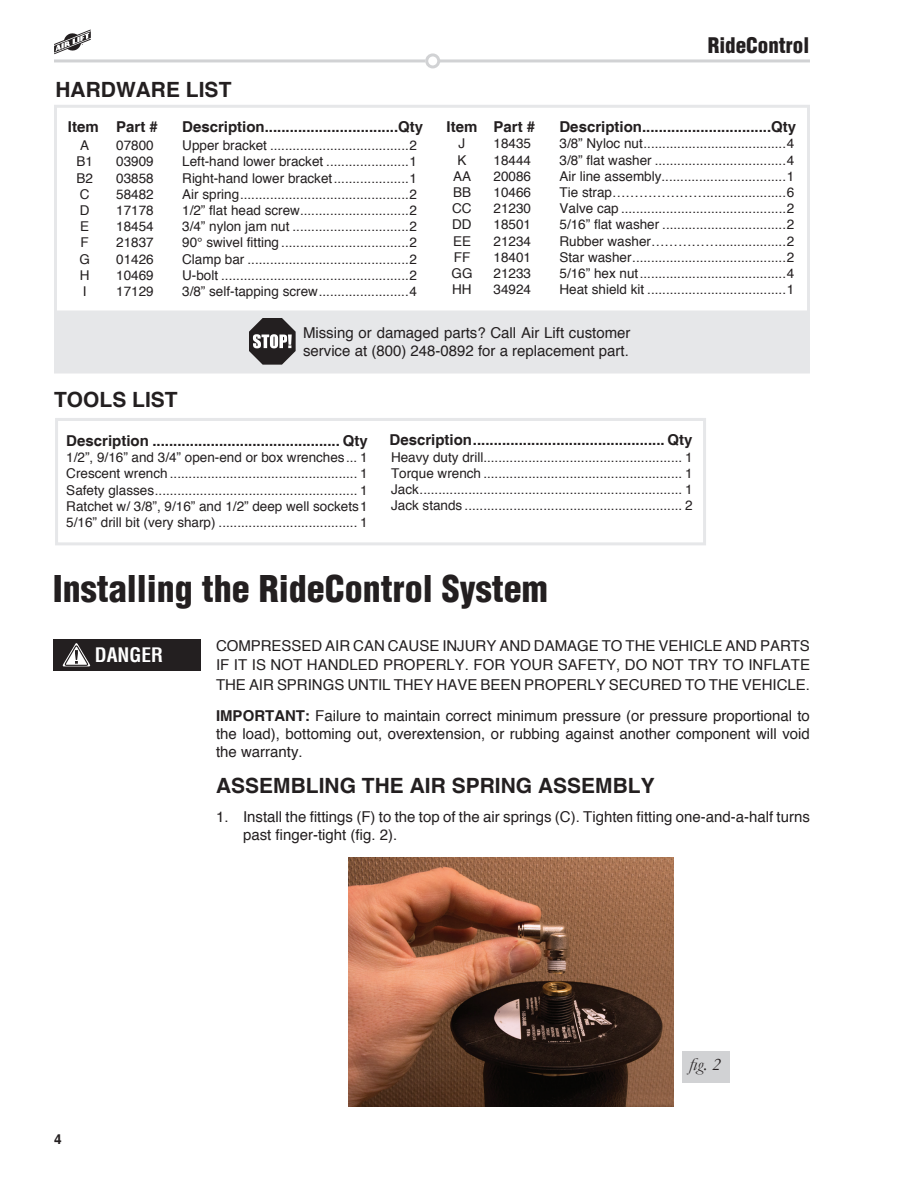
<style>
.page{position:relative;width:918px;height:1188px;background:#fff}
.page>*{position:absolute;margin:0;border:0;box-sizing:border-box;transform-origin:0 0}
.t1{font:900 condensed 36px "Helvetica";color:#231f20}
.t2{font:700 21px "Helvetica";color:#231f20}
.t3{font:900 condensed 21px "Helvetica";color:#231f20}
.t4{font:700 condensed 19.5px "Helvetica";color:#fff}
.t5{font:italic 18px "Garamond";color:#231f20}
.t6{font:15px/18px "Helvetica";color:#231f20}
.t7{font:700 15px "Helvetica";color:#231f20}
.t8{font:13.5px/16.2px "Helvetica";color:#231f20;text-align:justify}
.t9{font:700 13.5px "Helvetica";color:#231f20}
.s1{font-weight:700}
</style>
<div class="page">
<hr style="left:439px;top:59px;width:371px;height:3px;background:#d1d2d4">
<div style="left:425px;top:53px;width:15px;height:15px;border:3px solid #d1d2d4;border-radius:50%"></div>
<hr style="left:54px;top:59px;width:371px;height:3px;background:#d1d2d4">
<svg style="left:54px;top:30px;width:37px;height:24px"></svg>
<div style="left:55px;top:418px;width:651px;height:127px;border:3px solid #e6e7e9"></div>
<div style="left:54px;top:105px;width:756px;height:211px;border:3px solid #e6e7e9"></div>
<div style="left:54px;top:310px;width:756px;height:64px;background:#e6e7e9;border:2px solid #e6e7e9"></div>
<div style="left:683px;top:1052px;width:47px;height:31px;background:#d1d2d4"></div>
<div style="left:53px;top:639px;width:148px;height:31px;background:#231f20"></div>
<svg style="left:62px;top:643px;width:29px;height:24px"></svg>
<svg style="left:249px;top:318px;width:47px;height:47px"></svg>
<img style="left:349px;top:858px;width:325px;height:248px">
<h2 class="t2" style="left:55px;top:77px;width:178px">HARDWARE LIST</h2>
<p class="t7" style="left:68px;top:118px;width:92px">Item Part #</p>
<p class="t7" style="left:182px;top:118px;width:88px">Description................................</p>
<p class="t7" style="left:398px;top:118px;width:27px">Qty</p>
<p class="t8" style="left:80px;top:137px;width:11px">A</p>
<p class="t8" style="left:116px;top:137px;width:39px">07800</p>
<p class="t8" style="left:182px;top:137px;width:236px">Upper bracket .....................................2</p>
<p class="t8" style="left:76px;top:153px;width:18px">B1</p>
<p class="t8" style="left:116px;top:153px;width:39px">03909</p>
<p class="t8" style="left:182px;top:153px;width:236px">Left-hand lower bracket ......................1</p>
<p class="t8" style="left:76px;top:169px;width:18px">B2</p>
<p class="t8" style="left:116px;top:169px;width:39px">03858</p>
<p class="t8" style="left:182px;top:169px;width:236px">Right-hand lower bracket....................1</p>
<p class="t8" style="left:80px;top:186px;width:11px">C</p>
<p class="t8" style="left:116px;top:186px;width:39px">58482</p>
<p class="t8" style="left:182px;top:186px;width:236px">Air spring.............................................2</p>
<p class="t8" style="left:80px;top:202px;width:11px">D</p>
<p class="t8" style="left:116px;top:202px;width:39px">17178</p>
<p class="t8" style="left:182px;top:202px;width:236px">1/2” flat head screw.............................2</p>
<p class="t8" style="left:80px;top:218px;width:11px">E</p>
<p class="t8" style="left:116px;top:218px;width:39px">18454</p>
<p class="t8" style="left:182px;top:218px;width:236px">3/4” nylon jam nut ...............................2</p>
<p class="t8" style="left:81px;top:234px;width:10px">F</p>
<p class="t8" style="left:116px;top:234px;width:39px">21837</p>
<p class="t8" style="left:182px;top:234px;width:236px">90° swivel fitting ..................................2</p>
<p class="t8" style="left:79px;top:250px;width:12px">G</p>
<p class="t8" style="left:116px;top:250px;width:39px">01426</p>
<p class="t8" style="left:182px;top:250px;width:236px">Clamp bar ...........................................2</p>
<p class="t8" style="left:80px;top:267px;width:11px">H</p>
<p class="t8" style="left:116px;top:267px;width:39px">10469</p>
<p class="t8" style="left:182px;top:267px;width:236px">U-bolt ..................................................2</p>
<p class="t8" style="left:83px;top:283px;width:5px">I</p>
<p class="t8" style="left:116px;top:283px;width:39px">17129</p>
<p class="t8" style="left:182px;top:283px;width:236px">3/8” self-tapping screw........................4</p>
<h2 class="t3" style="left:708px;top:32px;width:103px">RideControl</h2>
<p class="t7" style="left:447px;top:118px;width:90px">Item Part #</p>
<p class="t7" style="left:559px;top:118px;width:88px">Description...............................</p>
<p class="t7" style="left:771px;top:118px;width:27px">Qty</p>
<p class="t8" style="left:459px;top:135px;width:8px">J</p>
<p class="t8" style="left:494px;top:135px;width:39px">18435</p>
<p class="t8" style="left:560px;top:135px;width:236px">3/8” Nyloc nut......................................4</p>
<p class="t8" style="left:457px;top:151px;width:11px">K</p>
<p class="t8" style="left:494px;top:151px;width:39px">18444</p>
<p class="t8" style="left:560px;top:151px;width:236px">3/8” flat washer ...................................4</p>
<p class="t8" style="left:453px;top:168px;width:20px">AA</p>
<p class="t8" style="left:494px;top:168px;width:39px">20086</p>
<p class="t8" style="left:560px;top:168px;width:236px">Air line assembly.................................1</p>
<p class="t8" style="left:453px;top:184px;width:20px">BB</p>
<p class="t8" style="left:494px;top:184px;width:39px">10466</p>
<p class="t8" style="left:560px;top:184px;width:236px">Tie strap………………….....................6</p>
<p class="t8" style="left:452px;top:200px;width:21px">CC</p>
<p class="t8" style="left:494px;top:200px;width:39px">21230</p>
<p class="t8" style="left:560px;top:200px;width:236px">Valve cap ............................................2</p>
<p class="t8" style="left:452px;top:216px;width:21px">DD</p>
<p class="t8" style="left:494px;top:216px;width:39px">18501</p>
<p class="t8" style="left:560px;top:216px;width:236px">5/16” flat washer .................................2</p>
<p class="t8" style="left:453px;top:232px;width:20px">EE</p>
<p class="t8" style="left:494px;top:232px;width:39px">21234</p>
<p class="t8" style="left:560px;top:232px;width:236px">Rubber washer……………..................2</p>
<p class="t8" style="left:454px;top:249px;width:18px">FF</p>
<p class="t8" style="left:494px;top:249px;width:39px">18401</p>
<p class="t8" style="left:560px;top:249px;width:236px">Star washer.........................................2</p>
<p class="t8" style="left:452px;top:265px;width:23px">GG</p>
<p class="t8" style="left:494px;top:265px;width:39px">21233</p>
<p class="t8" style="left:560px;top:265px;width:236px">5/16” hex nut.......................................4</p>
<p class="t8" style="left:452px;top:281px;width:21px">HH</p>
<p class="t8" style="left:494px;top:281px;width:39px">34924</p>
<p class="t8" style="left:560px;top:281px;width:236px">Heat shield kit .....................................1</p>
<p class="t6" style="left:303px;top:323px;width:329px">Missing or damaged parts? Call Air Lift customer service at (800) 248-0892 for a replacement part.</p>
<h2 class="t2" style="left:54px;top:387px;width:125px">TOOLS LIST</h2>
<p class="t7" style="left:66px;top:432px;width:88px">Description..............................................</p>
<p class="t7" style="left:343px;top:432px;width:27px">Qty</p>
<p class="t8" style="left:66px;top:449px;width:303px">1/2”, 9/16” and 3/4” open-end or box wrenches... 1<br>Crescent wrench .................................................. 1<br>Safety glasses...................................................... 1<br>Ratchet w/ 3/8”, 9/16” and 1/2” deep well sockets1<br>5/16” drill bit (very sharp) ..................................... 1</p>
<p class="t7" style="left:390px;top:431px;width:88px">Description...............................................</p>
<p class="t7" style="left:668px;top:431px;width:27px">Qty</p>
<p class="t8" style="left:391px;top:448px;width:303px">Heavy duty drill..................................................... 1<br>Torque wrench ..................................................... 1<br>Jack...................................................................... 1<br>Jack stands .......................................................... 2</p>
<h1 class="t1" style="left:53px;top:566px;width:496px">Installing the RideControl System</h1>
<p class="t6" style="left:216px;top:636px;width:596px;line-height:19.5px;text-align:justify">COMPRESSED AIR CAN CAUSE INJURY AND DAMAGE TO THE VEHICLE AND PARTS IF IT IS NOT HANDLED PROPERLY. FOR YOUR SAFETY, DO NOT TRY TO INFLATE THE AIR SPRINGS UNTIL THEY HAVE BEEN PROPERLY SECURED TO THE VEHICLE.</p>
<p class="t6" style="left:216px;top:707px;width:595px;text-align:justify"><span class="s1">IMPORTANT:</span> Failure to maintain correct minimum pressure (or pressure proportional to the load), bottoming out, overextension, or rubbing against another component will void the warranty.</p>
<h2 class="t2" style="left:216px;top:773px;width:440px">ASSEMBLING THE AIR SPRING ASSEMBLY</h2>
<p class="t6" style="left:243px;top:807px;width:568px;text-indent:-27px">1. Install the fittings (F) to the top of the air springs (C). Tighten fitting one-and-a-half turns past finger-tight (fig. 2).</p>
<h3 class="t4" style="left:95px;top:643px;width:70px">DANGER</h3>
<p class="t9" style="left:54px;top:1131px;width:9px">4</p>
<h3 class="t5" style="left:689px;top:1053px;width:33px">fig. 2</h3>
</div>
